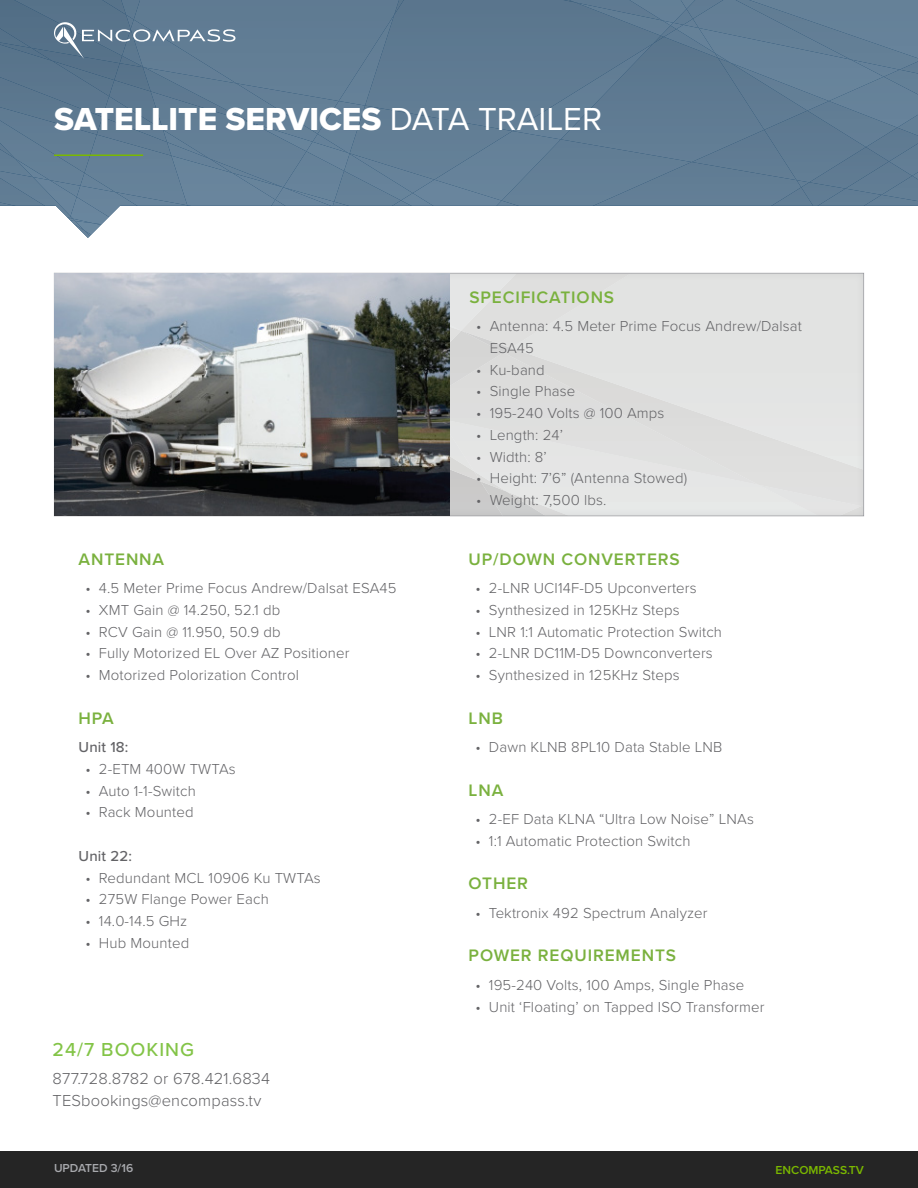
<style>
.page{position:relative;width:918px;height:1188px;background:#fff}
.page>*{position:absolute;margin:0;border:0;box-sizing:border-box;transform-origin:0 0}
.t1{font:33px "Proxima Nova Extrabld";color:#fff}
.Green_Subheads{font:500 19.5px "Proxima Nova";letter-spacing:.05em;color:#83c447}
.Green_Subheads-2{font:600 17.25px "Proxima Nova";letter-spacing:.05em;color:#7ab13e}
.Body_Copy{font:300 16.5px "Proxima Nova";letter-spacing:.01em;color:#636366}
.t2{font:300 15px/21.8px "Proxima Nova";letter-spacing:.01em;color:#636366}
.Bullet_Points{font:500 15px "Proxima Nova";letter-spacing:.01em;color:#636366}
.t3{font:600 12px "Proxima Nova";color:#7ab800}
.t4{font:600 12px "Proxima Nova";color:#a8a9ad}
.s1{font-family:"Proxima Nova"}
</style>
<div class="page">
<div style="left:0;top:1152px;width:918px;height:36px;background:#252525"></div>
<svg style="left:0;top:0;width:918px;height:238px;background:#758da2"></svg>
<hr style="left:54px;top:154px;width:89px;height:2px;background:#7ab800">
<div style="left:53px;top:271px;width:812px;height:246px;background:#e2e3e2"></div>
<img style="left:54px;top:273px;width:396px;height:243px">
<p class="t1" style="left:54px;top:100px;width:550px">SATELLITE SERVICES <span class="s1">DATA TRAILER</span></p>
<p class="Green_Subheads-2" style="left:79px;top:549px;width:87px">ANTENNA</p>
<p class="t2" style="left:85px;top:577px;width:313px">• 4.5 Meter Prime Focus Andrew/Dalsat ESA45</p>
<p class="t2" style="left:85px;top:599px;width:196px">• XMT Gain @ 14.250, 52.1 db</p>
<p class="t2" style="left:85px;top:621px;width:197px">• RCV Gain @ 11.950, 50.9 db</p>
<p class="t2" style="left:85px;top:643px;width:266px">• Fully Motorized EL Over AZ Positioner</p>
<p class="t2" style="left:85px;top:664px;width:215px">• Motorized Polorization Control</p>
<p class="Green_Subheads-2" style="left:79px;top:708px;width:37px">HPA</p>
<p class="Bullet_Points" style="left:79px;top:738px;width:51px">Unit 18:</p>
<p class="t2" style="left:85px;top:758px;width:152px">• 2-ETM 400W TWTAs</p>
<p class="t2" style="left:85px;top:780px;width:112px">• Auto 1-1-Switch</p>
<p class="t2" style="left:85px;top:802px;width:110px">• Rack Mounted</p>
<p class="Bullet_Points" style="left:79px;top:847px;width:55px">Unit 22:</p>
<p class="t2" style="left:85px;top:867px;width:237px">• Redundant MCL 10906 Ku TWTAs</p>
<p class="t2" style="left:85px;top:889px;width:185px">• 275W Flange Power Each</p>
<p class="t2" style="left:85px;top:910px;width:103px">• 14.0-14.5 GHz</p>
<p class="t2" style="left:85px;top:932px;width:105px">• Hub Mounted</p>
<p class="Green_Subheads" style="left:53px;top:1037px;width:143px">24/7 BOOKING</p>
<p class="Body_Copy" style="left:53px;top:1069px;width:219px">877.728.8782 or 678.421.6834</p>
<p class="Body_Copy" style="left:53px;top:1091px;width:210px">TESbookings@encompass.tv</p>
<p class="t4" style="left:54px;top:1161px;width:81px">UPDATED 3/16</p>
<p class="Green_Subheads-2" style="left:470px;top:286px;width:146px">SPECIFICATIONS</p>
<p class="t2" style="left:490px;top:315px;width:314px;text-indent:-14px">• Antenna: 4.5 Meter Prime Focus Andrew/Dalsat<br>ESA45</p>
<p class="t2" style="left:476px;top:359px;width:70px">• Ku-band</p>
<p class="t2" style="left:476px;top:381px;width:101px">• Single Phase</p>
<p class="t2" style="left:476px;top:402px;width:190px">• 195-240 Volts @ 100 Amps</p>
<p class="t2" style="left:476px;top:424px;width:88px">• Length: 24’</p>
<p class="t2" style="left:476px;top:446px;width:72px">• Width: 8’</p>
<p class="t2" style="left:476px;top:468px;width:212px">• Height: 7’6” (Antenna Stowed)</p>
<p class="t2" style="left:476px;top:489px;width:132px">• Weight: 7,500 lbs.</p>
<p class="Green_Subheads-2" style="left:469px;top:548px;width:213px">UP/DOWN CONVERTERS</p>
<p class="t2" style="left:475px;top:577px;width:223px">• 2-LNR UCI14F-D5 Upconverters</p>
<p class="t2" style="left:475px;top:599px;width:206px">• Synthesized in 125KHz Steps</p>
<p class="t2" style="left:475px;top:621px;width:248px">• LNR 1:1 Automatic Protection Switch</p>
<p class="t2" style="left:475px;top:643px;width:239px">• 2-LNR DC11M-D5 Downconverters</p>
<p class="t2" style="left:475px;top:664px;width:206px">• Synthesized in 125KHz Steps</p>
<p class="Green_Subheads-2" style="left:469px;top:707px;width:36px">LNB</p>
<p class="t2" style="left:475px;top:736px;width:249px">• Dawn KLNB 8PL10 Data Stable LNB</p>
<p class="Green_Subheads-2" style="left:469px;top:779px;width:36px">LNA</p>
<p class="t2" style="left:475px;top:808px;width:280px">• 2-EF Data KLNA “Ultra Low Noise” LNAs</p>
<p class="t2" style="left:475px;top:830px;width:217px">• 1:1 Automatic Protection Switch</p>
<p class="Green_Subheads-2" style="left:469px;top:873px;width:61px">OTHER</p>
<p class="t2" style="left:475px;top:902px;width:234px">• Tektronix 492 Spectrum Analyzer</p>
<p class="Green_Subheads-2" style="left:469px;top:945px;width:209px">POWER REQUIREMENTS</p>
<p class="t2" style="left:475px;top:974px;width:271px">• 195-240 Volts, 100 Amps, Single Phase</p>
<p class="t2" style="left:475px;top:996px;width:291px">• Unit ‘Floating’ on Tapped ISO Transformer</p>
<p class="t3" style="left:776px;top:1163px;width:90px">ENCOMPASS.TV</p>
</div>
